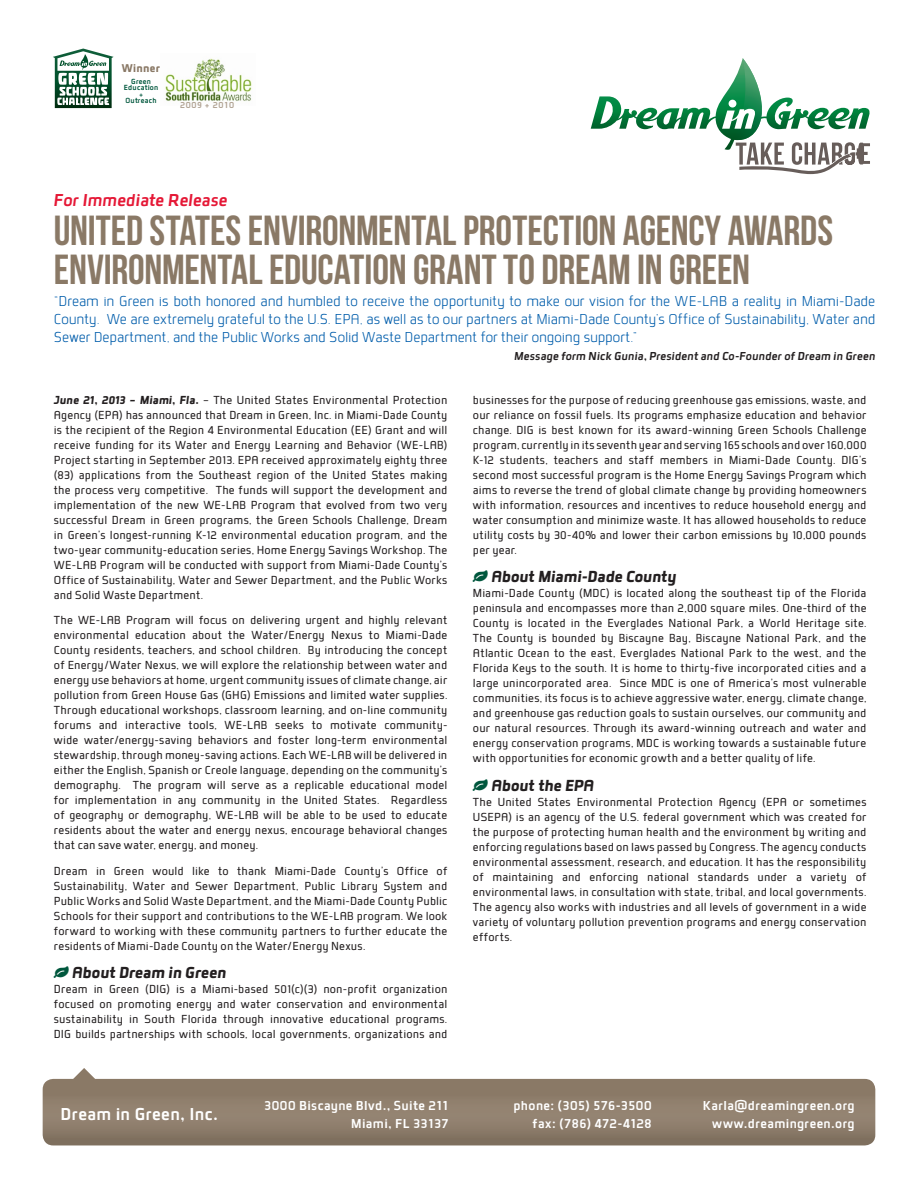
<style>
.page{position:relative;width:918px;height:1188px;background:#fff}
.page>*{position:absolute;margin:0;border:0;box-sizing:border-box;transform-origin:0 0}
.t1{font:42px "Bebas Neue";letter-spacing:-.005em;color:#8a7966}
.t2{font:italic 500 18px "Deria Sans";color:#e51836}
.t3{font:500 18px "Deria Sans";letter-spacing:.02em;color:#fff}
.Sub_Head_1{font:italic 700 16.5px "Deria Sans";letter-spacing:-.005em;color:#231f20}
.Body_Copy{font:300 15px/18px "Deria Sans";letter-spacing:-.005em;color:#015dab;text-align:justify}
.t4{font:500 13.5px/18px "Deria Sans";letter-spacing:.03em;color:#fff;text-align:right}
.Body_Copy_Sml{font:12px/15px "Deria Sans";letter-spacing:.015em;color:#231f20;text-align:justify}
.Body_Copy-2{font:italic 500 12px "Deria Sans";letter-spacing:.01em;color:#231f20}
.t5{font:700 11.55px "Deria Sans";letter-spacing:.03em;color:#8a7966}
.t6{font:500 9px "Deria Sans";letter-spacing:.07em;color:#afa191}
.t7{font:500 7.8px "Deria Sans";letter-spacing:.03em;color:#00573d}
.s1{font-weight:700;font-style:italic}
.s2{color:#00573d}
</style>
<div class="page">
<svg style="left:43px;top:1079px;width:832px;height:66px;background:#8b7b69"></svg>
<svg style="left:73px;top:1068px;width:22px;height:22px"></svg>
<svg style="left:591px;top:58px;width:279px;height:116px"></svg>
<img style="left:165px;top:58px;width:87px;height:44px">
<svg style="left:53px;top:49px;width:61px;height:59px"></svg>
<p class="t5" style="left:122px;top:61px;width:40px">Winner</p>
<p class="t7" style="left:131px;top:77px;width:21px">Green</p>
<p class="t7" style="left:124px;top:83px;width:36px">Education</p>
<p class="t7" style="left:139px;top:90px;width:6px">+</p>
<p class="t7" style="left:125px;top:96px;width:33px">Outreach</p>
<p class="t6" style="left:180px;top:100px;width:55px">2009 + 2010</p>
<p class="t2" style="left:54px;top:190px;width:175px">For Immediate Release</p>
<h1 class="t1" style="left:54px;top:208px;width:781px">UNITED STATES ENVIRONMENTAL PROTECTION AGENCY AWARDS</h1>
<h1 class="t1" style="left:54px;top:246px;width:698px">ENVIRONMENTAL EDUCATION GRANT TO DREAM IN GREEN</h1>
<p class="Body_Copy" style="left:54px;top:292px;width:823px">“Dream in Green is both honored and humbled to receive the opportunity to make our vision for the WE-LAB a reality in Miami-Dade County. We are extremely grateful to the U.S. EPA, as well as to our partners at Miami-Dade County’s Office of Sustainability, Water and Sewer Department, and the Public Works and Solid Waste Department for their ongoing support.”</p>
<p class="Body_Copy-2" style="left:515px;top:349px;width:362px">Message form Nick Gunia, President and Co-Founder of Dream in Green</p>
<p class="Body_Copy_Sml" style="left:54px;top:392px;width:395px"><span class="s1">June 21, 2013 – Miami, Fla.</span> – The United States Environmental Protection Agency (EPA) has announced that Dream in Green, Inc. in Miami-Dade County is the recipient of the Region 4 Environmental Education (EE) Grant and will receive funding for its Water and Energy Learning and Behavior (WE-LAB)<br>Project starting in September 2013. EPA received approximately eighty three (83) applications from the Southeast region of the United States making the process very competitive. The funds will support the development and implementation of the new WE-LAB Program that evolved from two very successful Dream in Green programs, the Green Schools Challenge, Dream in Green’s longest-running K-12 environmental education program, and the two-year community-education series, Home Energy Savings Workshop. The WE-LAB Program will be conducted with support from Miami-Dade County’s Office of Sustainability, Water and Sewer Department, and the Public Works and Solid Waste Department.</p>
<p class="Body_Copy_Sml" style="left:54px;top:613px;width:395px">The WE-LAB Program will focus on delivering urgent and highly relevant environmental education about the Water/Energy Nexus to Miami-Dade County residents, teachers, and school children. By introducing the concept of Energy/Water Nexus, we will explore the relationship between water and energy use behaviors at home, urgent community issues of climate change, air pollution from Green House Gas (GHG) Emissions and limited water supplies.<br>Through educational workshops, classroom learning, and on-line community forums and interactive tools, WE-LAB seeks to motivate community&shy;wide water/energy-saving behaviors and foster long-term environmental stewardship, through money-saving actions. Each WE-LAB will be delivered in either the English, Spanish or Creole language, depending on the community’s demography. The program will serve as a replicable educational model for implementation in any community in the United States. Regardless of geography or demography, WE-LAB will be able to be used to educate residents about the water and energy nexus, encourage behavioral changes that can save water, energy, and money.</p>
<p class="Body_Copy_Sml" style="left:54px;top:863px;width:395px">Dream in Green would like to thank Miami-Dade County’s Office of Sustainability, Water and Sewer Department, Public Library System and Public Works and Solid Waste Department, and the Miami-Dade County Public Schools for their support and contributions to the WE-LAB program. We look forward to working with these community partners to further educate the residents of Miami-Dade County on the Water/Energy Nexus.</p>
<p class="Sub_Head_1" style="left:54px;top:964px;width:174px"><span class="s2">●</span> About Dream in Green</p>
<p class="Body_Copy_Sml" style="left:54px;top:982px;width:395px">Dream in Green (DIG) is a Miami-based 501(c)(3) non-profit organization focused on promoting energy and water conservation and environmental sustainability in South Florida through innovative educational programs.<br>DIG builds partnerships with schools, local governments, organizations and</p>
<p class="Body_Copy_Sml" style="left:473px;top:392px;width:395px">businesses for the purpose of reducing greenhouse gas emissions, waste, and our reliance on fossil fuels. Its programs emphasize education and behavior change. DIG is best known for its award-winning Green Schools Challenge program, currently in its seventh year and serving 165 schools and over 160,000<br>K-12 students, teachers and staff members in Miami-Dade County. DIG’s second most successful program is the Home Energy Savings Program which aims to reverse the trend of global climate change by providing homeowners with information, resources and incentives to reduce household energy and water consumption and minimize waste. It has allowed households to reduce utility costs by 30-40% and lower their carbon emissions by 10,000 pounds per year.</p>
<p class="Sub_Head_1" style="left:473px;top:567px;width:205px"><span class="s2">●</span> About Miami-Dade County</p>
<p class="Body_Copy_Sml" style="left:473px;top:586px;width:395px">Miami-Dade County (MDC) is located along the southeast tip of the Florida peninsula and encompasses more than 2,000 square miles. One-third of the County is located in the Everglades National Park, a World Heritage site.<br>The County is bounded by Biscayne Bay, Biscayne National Park, and the Atlantic Ocean to the east, Everglades National Park to the west, and the Florida Keys to the south. It is home to thirty-five incorporated cities and a large unincorporated area. Since MDC is one of America’s most vulnerable communities, its focus is to achieve aggressive water, energy, climate change, and greenhouse gas reduction goals to sustain ourselves, our community and our natural resources. Through its award-winning outreach and water and energy conservation programs, MDC is working towards a sustainable future with opportunities for economic growth and a better quality of life.</p>
<p class="Sub_Head_1" style="left:473px;top:776px;width:123px"><span class="s2">●</span> About the EPA</p>
<p class="Body_Copy_Sml" style="left:473px;top:794px;width:395px">The United States Environmental Protection Agency (EPA or sometimes USEPA) is an agency of the U.S. federal government which was created for the purpose of protecting human health and the environment by writing and enforcing regulations based on laws passed by Congress. The agency conducts environmental assessment, research, and education. It has the responsibility of maintaining and enforcing national standards under a variety of environmental laws, in consultation with state, tribal, and local governments.<br>The agency also works with industries and all levels of government in a wide variety of voluntary pollution prevention programs and energy conservation efforts.</p>
<p class="t3" style="left:61px;top:1104px;width:159px">Dream in Green, Inc.</p>
<p class="t4" style="left:264px;top:1096px;width:186px">3000 Biscayne Blvd., Suite 211<br>Miami, FL 33137</p>
<p class="t4" style="left:513px;top:1096px;width:140px">phone: (305) 576-3500 fax: (786) 472-4128</p>
<p class="t4" style="left:703px;top:1096px;width:153px">Karla@dreamingreen.org</p>
<p class="t4" style="left:712px;top:1114px;width:144px">www.dreamingreen.org</p>
</div>
